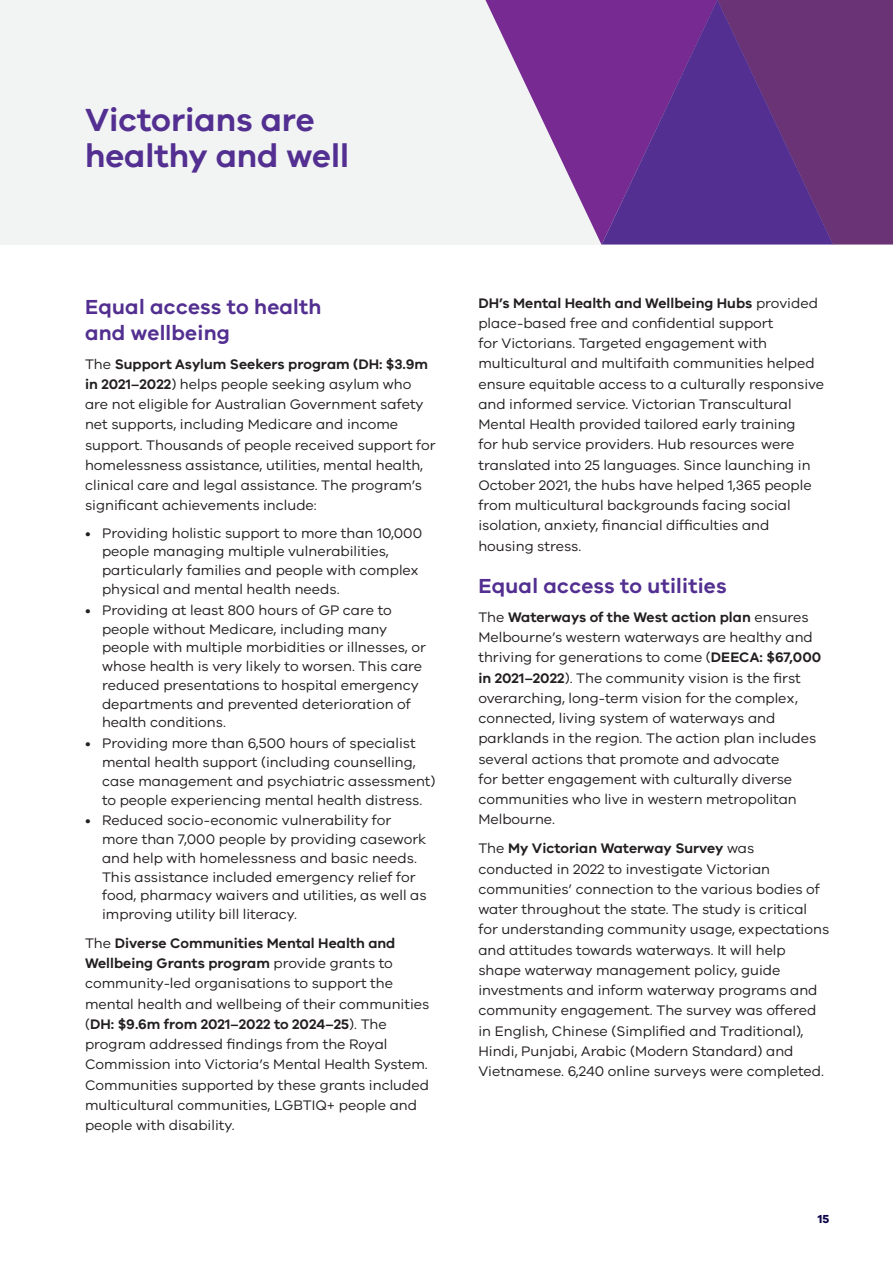
<style>
.page{position:relative;width:893px;height:1263px;background:#fff}
.page>*{position:absolute;margin:0;border:0;box-sizing:border-box;transform-origin:0 0}
.t1{font:600 33px/36px "VIC";color:#522f90}
.t2{font:600 21px/25.5px "VIC";letter-spacing:.01em;color:#522f90}
.t3{font:14.25px/20.2px "VIC";color:#231f20}
.t4{font:700 12px "VIC";color:#0d0449}
.s1{font-weight:600}
</style>
<div class="page">
<div style="left:0;top:0;width:893px;height:244px;background:#f2f4f3"></div>
<svg style="left:485px;top:0;width:117px;height:244px"></svg>
<svg style="left:602px;top:0;width:291px;height:244px"></svg>
<h1 class="t1" style="left:85px;top:101px;width:266px">Victorians are healthy and well</h1>
<h2 class="t2" style="left:85px;top:294px;width:238px">Equal access to health and wellbeing</h2>
<p class="t3" style="left:85px;top:353px;width:352px">The <span class="s1">Support Asylum Seekers program (DH: $3.9m in 2021–2022</span>) helps people seeking asylum who are not eligible for Australian Government safety net supports, including Medicare and income support. Thousands of people received support for homelessness assistance, utilities, mental health, clinical care and legal assistance. The program’s significant achievements include:</p>
<p class="t3" style="left:102px;top:523px;width:322px;line-height:18.8px;text-indent:-17px">• Providing holistic support to more than 10,000 people managing multiple vulnerabilities, particularly families and people with complex physical and mental health needs.</p>
<p class="t3" style="left:102px;top:600px;width:325px;line-height:18.8px;text-indent:-17px">• Providing at least 800 hours of GP care to people without Medicare, including many people with multiple morbidities or illnesses, or whose health is very likely to worsen. This care reduced presentations to hospital emergency departments and prevented deterioration of health conditions.</p>
<p class="t3" style="left:102px;top:734px;width:335px;line-height:18.8px;text-indent:-17px">• Providing more than 6,500 hours of specialist mental health support (including counselling, case management and psychiatric assessment) to people experiencing mental health distress.</p>
<p class="t3" style="left:102px;top:811px;width:326px;line-height:18.8px;text-indent:-17px">• Reduced socio-economic vulnerability for more than 7,000 people by providing casework and help with homelessness and basic needs.<br>This assistance included emergency relief for food, pharmacy waivers and utilities, as well as improving utility bill literacy.</p>
<p class="t3" style="left:85px;top:932px;width:346px">The <span class="s1">Diverse Communities Mental Health and Wellbeing Grants program</span> provide grants to community-led organisations to support the mental health and wellbeing of their communities (<span class="s1">DH: $9.6m from 2021–2022 to 2024–25</span>). The program addressed findings from the Royal Commission into Victoria’s Mental Health System.<br>Communities supported by these grants included multicultural communities, LGBTIQ+ people and people with disability.</p>
<p class="t3" style="left:478px;top:292px;width:347px"><span class="s1">DH’s Mental Health and Wellbeing Hubs</span> provided place-based free and confidential support<br>for Victorians. Targeted engagement with multicultural and multifaith communities helped ensure equitable access to a culturally responsive and informed service. Victorian Transcultural Mental Health provided tailored early training<br>for hub service providers. Hub resources were translated into 25 languages. Since launching in October 2021, the hubs have helped 1,365 people from multicultural backgrounds facing social isolation, anxiety, financial difficulties and housing stress.</p>
<h2 class="t2" style="left:478px;top:573px;width:250px">Equal access to utilities</h2>
<p class="t3" style="left:478px;top:607px;width:345px">The <span class="s1">Waterways of the West action plan</span> ensures Melbourne’s western waterways are healthy and thriving for generations to come (<span class="s1">DEECA: $67,000 in 2021–2022</span>). The community vision is the first overarching, long-term vision for the complex, connected, living system of waterways and parklands in the region. The action plan includes several actions that promote and advocate<br>for better engagement with culturally diverse communities who live in western metropolitan Melbourne.</p>
<p class="t3" style="left:478px;top:838px;width:352px">The <span class="s1">My Victorian Waterway Survey</span> was conducted in 2022 to investigate Victorian communities’ connection to the various bodies of water throughout the state. The study is critical for understanding community usage, expectations and attitudes towards waterways. It will help shape waterway management policy, guide investments and inform waterway programs and community engagement. The survey was offered in English, Chinese (Simplified and Traditional), Hindi, Punjabi, Arabic (Modern Standard) and Vietnamese. 6,240 online surveys were completed.</p>
<p class="t4" style="left:818px;top:1211px;width:13px">15</p>
</div>
